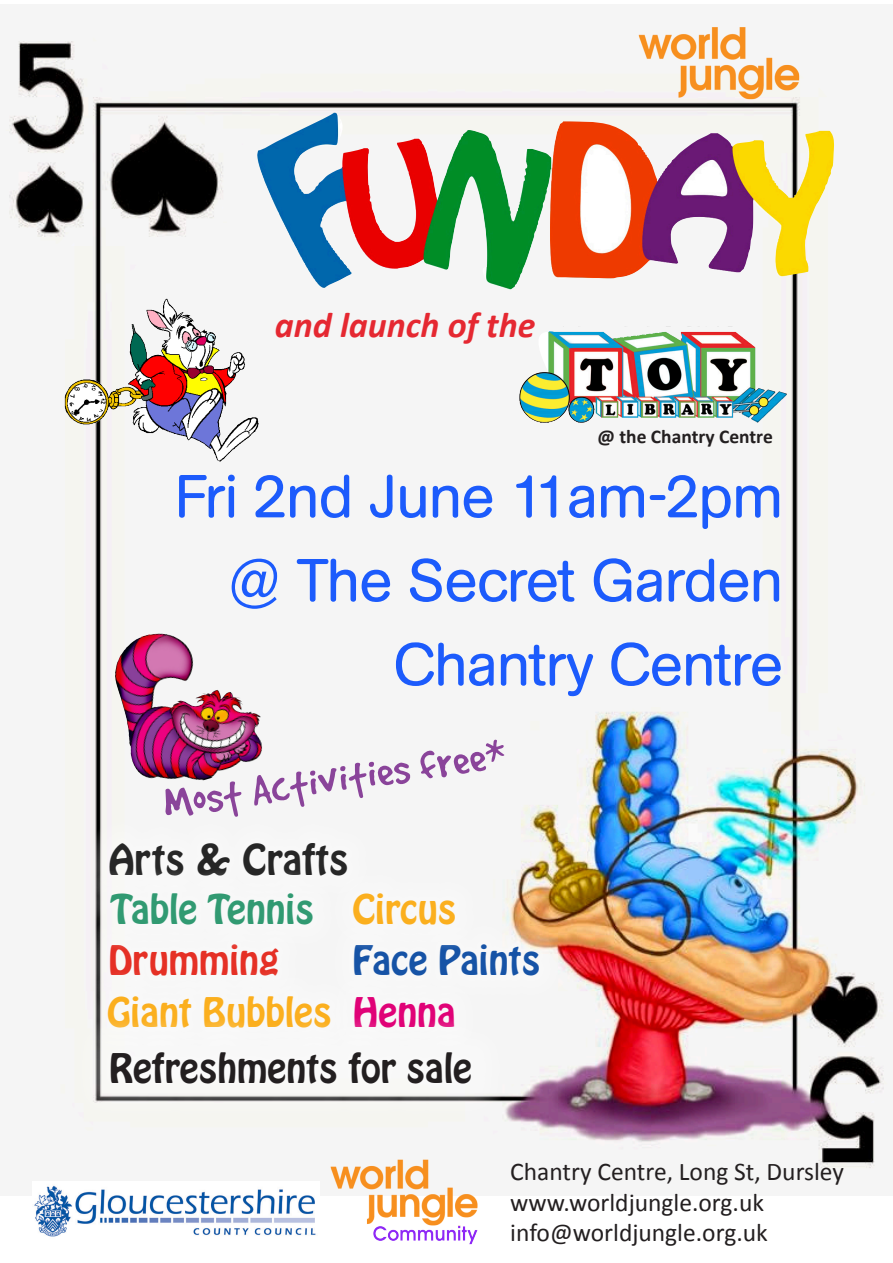
<style>
.page{position:relative;width:893px;height:1263px;background:#fff}
.page>*{position:absolute;margin:0;border:0;box-sizing:border-box;transform-origin:0 0}
.t1{font:60px "AG Buch Rounded BQ";letter-spacing:-.02em;color:#1c5bfc}
.t2{font:46.5px "Good Dog";color:#8a449a}
.t3{font:37.5px "Hobo Std";color:#262626}
.t4{font:36px "Hobo Std";color:#231f20}
.t5{font:36px "Hobo Std";color:#fbaf1e}
.t6{font:italic 700 36px "Calibri";color:#e52831}
.t7{font:36px "Hobo Std";color:#319a72}
.t8{font:36px "Hobo Std";color:#1653a6}
.t9{font:36px "Hobo Std";color:#e53025}
.t10{font:36px "Hobo Std";color:#e00277}
.t11{font:25.5px "Calibri";color:#231f20}
.t12{font:700 19.5px "Calibri";color:#231f20}
</style>
<div class="page">
<img style="left:5px;top:37px;width:883px;height:1132px">
<img style="left:329px;top:1154px;width:150px;height:91px">
<img style="left:34px;top:1185px;width:282px;height:52px">
<div style="left:329px;top:919px;width:235px;height:82px;background:#fff;opacity:.75"></div>
<div style="left:329px;top:971px;width:151px;height:81px;background:#f8f8f8"></div>
<div style="left:85px;top:919px;width:219px;height:82px;background:#f8f8f8"></div>
<div style="left:328px;top:868px;width:152px;height:82px;background:#f7f7f7"></div>
<div style="left:84px;top:817px;width:289px;height:84px;background:#f7f7f7"></div>
<div style="left:85px;top:868px;width:253px;height:82px;background:#f8f8f8"></div>
<div style="left:83px;top:970px;width:273px;height:82px;background:#f8f8f8"></div>
<div style="left:76px;top:1018px;width:430px;height:100px;background:#fff;opacity:.75"></div>
<div style="left:101px;top:1043px;width:379px;height:50px;background:#f9f9f8"></div>
<img style="left:115px;top:633px;width:126px;height:147px">
<img style="left:519px;top:327px;width:214px;height:85px">
<img style="left:255px;top:113px;width:296px;height:177px">
<img style="left:637px;top:26px;width:164px;height:98px">
<img style="left:64px;top:294px;width:195px;height:170px">
<p class="t6" style="left:275px;top:303px;width:262px">and launch of the</p>
<p class="t12" style="left:598px;top:424px;width:177px">@ the Chantry Centre</p>
<p class="t1" style="left:174px;top:462px;width:610px">Fri 2nd June 11am-2pm</p>
<p class="t1" style="left:227px;top:546px;width:557px">@ The Secret Garden</p>
<p class="t1" style="left:393px;top:630px;width:392px">Chantry Centre</p>
<p class="t2" style="left:160px;top:782px;width:346px;rotate:-9deg">Most Activities free*</p>
<p class="t3" style="left:108px;top:833px;width:242px">Arts &amp; Crafts</p>
<p class="t7" style="left:111px;top:885px;width:205px">Table Tennis</p>
<p class="t5" style="left:352px;top:885px;width:105px">Circus</p>
<p class="t9" style="left:109px;top:936px;width:172px">Drumming</p>
<p class="t8" style="left:353px;top:936px;width:189px">Face Paints</p>
<p class="t10" style="left:353px;top:987px;width:104px">Henna</p>
<p class="t5" style="left:107px;top:987px;width:226px">Giant Bubbles</p>
<p class="t4" style="left:109px;top:1043px;width:364px">Refreshments for sale</p>
<p class="t11" style="left:510px;top:1155px;width:335px">Chantry Centre, Long St, Dursley</p>
<p class="t11" style="left:510px;top:1186px;width:255px">www.worldjungle.org.uk</p>
<p class="t11" style="left:510px;top:1216px;width:259px">info@worldjungle.org.uk</p>
</div>
